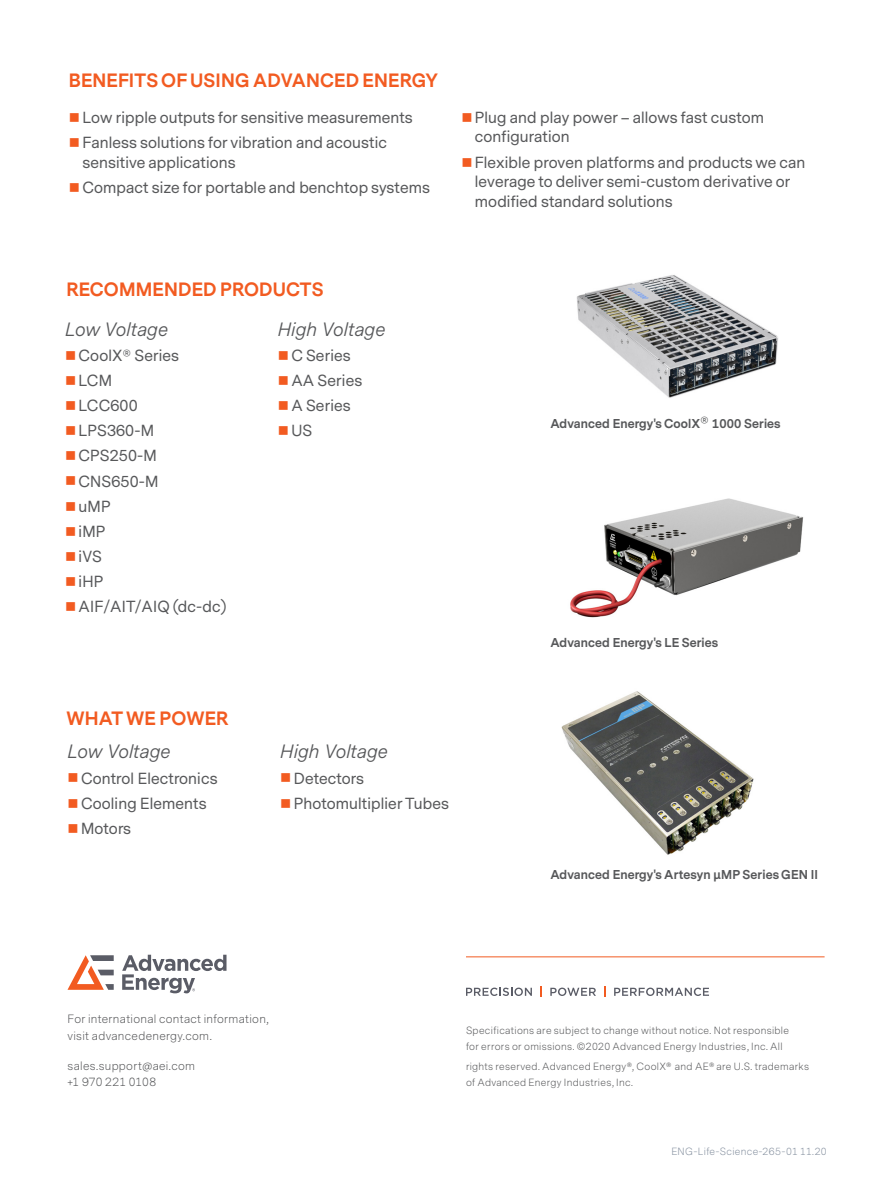
<style>
.page{position:relative;width:893px;height:1188px;background:#fff}
.page>*{position:absolute;margin:0;border:0;box-sizing:border-box;transform-origin:0 0}
.Product_Overview_bod{font:700 18px "Messina Sans";letter-spacing:.01em;color:#f25b21}
.Bulleted{font:italic 18px "Messina Sans";letter-spacing:.01em;color:#57585a}
.Bulleted-2{font:15px/19.8px "Messina Sans";letter-spacing:.01em;color:#57585a}
.t1{font:700 12px "Messina Sans";letter-spacing:.01em;color:#57585a}
.t2{font:300 11.25px/16.5px "Messina Sans";letter-spacing:.025em;color:#57585a}
.t3{font:300 9.75px/16.5px "Messina Sans";letter-spacing:.03em;color:#57585a}
.t4{font:300 9.75px "Messina Sans";letter-spacing:.03em;color:#85909f}
.s1{color:#f25b21}
.s2{font-weight:400;font-size:15px}
</style>
<div class="page">
<hr style="left:466px;top:956px;width:359px;height:1px;background:#f25b21">
<svg style="left:466px;top:988px;width:66px;height:8px"></svg>
<svg style="left:550px;top:988px;width:46px;height:8px"></svg>
<svg style="left:614px;top:988px;width:95px;height:8px"></svg>
<svg style="left:67px;top:955px;width:47px;height:35px"></svg>
<svg style="left:122px;top:955px;width:104px;height:38px"></svg>
<img style="left:576px;top:275px;width:202px;height:123px">
<img style="left:561px;top:691px;width:193px;height:164px">
<img style="left:570px;top:498px;width:234px;height:120px">
<p class="Product_Overview_bod" style="left:69px;top:67px;width:371px">BENEFITS OF USING ADVANCED ENERGY</p>
<p class="Bulleted-2" style="left:69px;top:108px;width:345px"><span class="s1">■</span> Low ripple outputs for sensitive measurements</p>
<p class="Bulleted-2" style="left:82px;top:133px;width:306px;text-indent:-14px"><span class="s1">■</span> Fanless solutions for vibration and acoustic sensitive applications</p>
<p class="Bulleted-2" style="left:69px;top:178px;width:363px"><span class="s1">■</span>Compact size for portable and benchtop systems</p>
<p class="Bulleted-2" style="left:475px;top:108px;width:291px;text-indent:-14px"><span class="s1">■</span> Plug and play power – allows fast custom configuration</p>
<p class="Bulleted-2" style="left:475px;top:153px;width:332px;text-indent:-14px"><span class="s1">■</span> Flexible proven platforms and products we can leverage to deliver semi-custom derivative or modified standard solutions</p>
<p class="Product_Overview_bod" style="left:66px;top:276px;width:259px">RECOMMENDED PRODUCTS</p>
<p class="Bulleted" style="left:65px;top:317px;width:104px">Low Voltage</p>
<p class="Bulleted-2" style="left:65px;top:346px;width:116px"><span class="s1">■</span>CoolX® Series</p>
<p class="Bulleted-2" style="left:65px;top:371px;width:48px"><span class="s1">■</span> LCM</p>
<p class="Bulleted-2" style="left:65px;top:396px;width:74px"><span class="s1">■</span> LCC600</p>
<p class="Bulleted-2" style="left:65px;top:421px;width:90px"><span class="s1">■</span> LPS360-M</p>
<p class="Bulleted-2" style="left:65px;top:447px;width:93px"><span class="s1">■</span>CPS250-M</p>
<p class="Bulleted-2" style="left:65px;top:472px;width:95px"><span class="s1">■</span>CNS650-M</p>
<p class="Bulleted-2" style="left:65px;top:497px;width:47px"><span class="s1">■</span> uMP</p>
<p class="Bulleted-2" style="left:65px;top:522px;width:42px"><span class="s1">■</span> iMP</p>
<p class="Bulleted-2" style="left:65px;top:547px;width:38px"><span class="s1">■</span> iVS</p>
<p class="Bulleted-2" style="left:65px;top:572px;width:40px"><span class="s1">■</span> iHP</p>
<p class="Bulleted-2" style="left:65px;top:597px;width:163px"><span class="s1">■</span> AIF/AIT/AIQ (dc-dc)</p>
<p class="Product_Overview_bod" style="left:66px;top:706px;width:164px">WHAT WE POWER</p>
<p class="Bulleted" style="left:68px;top:740px;width:104px">Low Voltage</p>
<p class="Bulleted-2" style="left:68px;top:769px;width:152px"><span class="s1">■</span>Control Electronics</p>
<p class="Bulleted-2" style="left:68px;top:794px;width:141px"><span class="s1">■</span>Cooling Elements</p>
<p class="Bulleted-2" style="left:68px;top:819px;width:65px"><span class="s1">■</span> Motors</p>
<p class="Bulleted" style="left:278px;top:317px;width:109px">High Voltage</p>
<p class="Bulleted-2" style="left:278px;top:346px;width:74px"><span class="s1">■</span>C Series</p>
<p class="Bulleted-2" style="left:278px;top:371px;width:86px"><span class="s1">■</span> AA Series</p>
<p class="Bulleted-2" style="left:278px;top:396px;width:74px"><span class="s1">■</span> A Series</p>
<p class="Bulleted-2" style="left:278px;top:421px;width:36px"><span class="s1">■</span>US</p>
<p class="t1" style="left:550px;top:416px;width:232px">Advanced Energy's CoolX<span class="s2">®</span> 1000 Series</p>
<p class="Bulleted" style="left:280px;top:740px;width:109px">High Voltage</p>
<p class="Bulleted-2" style="left:280px;top:769px;width:85px"><span class="s1">■</span> Detectors</p>
<p class="Bulleted-2" style="left:280px;top:794px;width:170px"><span class="s1">■</span> Photomultiplier Tubes</p>
<p class="t1" style="left:550px;top:634px;width:169px">Advanced Energy's LE Series</p>
<p class="t1" style="left:550px;top:866px;width:269px">Advanced Energy's Artesyn μMP Series GEN II</p>
<p class="t2" style="left:68px;top:1011px;width:203px">For international contact information, visit advancedenergy.com.</p>
<p class="t2" style="left:68px;top:1058px;width:129px">sales.support@aei.com +1 970 221 0108</p>
<p class="t3" style="left:466px;top:1022px;width:324px">Specifications are subject to change without notice. Not responsible for errors or omissions. ©2020 Advanced Energy Industries, Inc. All</p>
<p class="t3" style="left:466px;top:1058px;width:344px">rights reserved. Advanced Energy®, CoolX® and AE® are U.S. trademarks of Advanced Energy Industries, Inc.</p>
<p class="t4" style="left:671px;top:1145px;width:157px">ENG-Life-Science-265-01 11.20</p>
</div>
